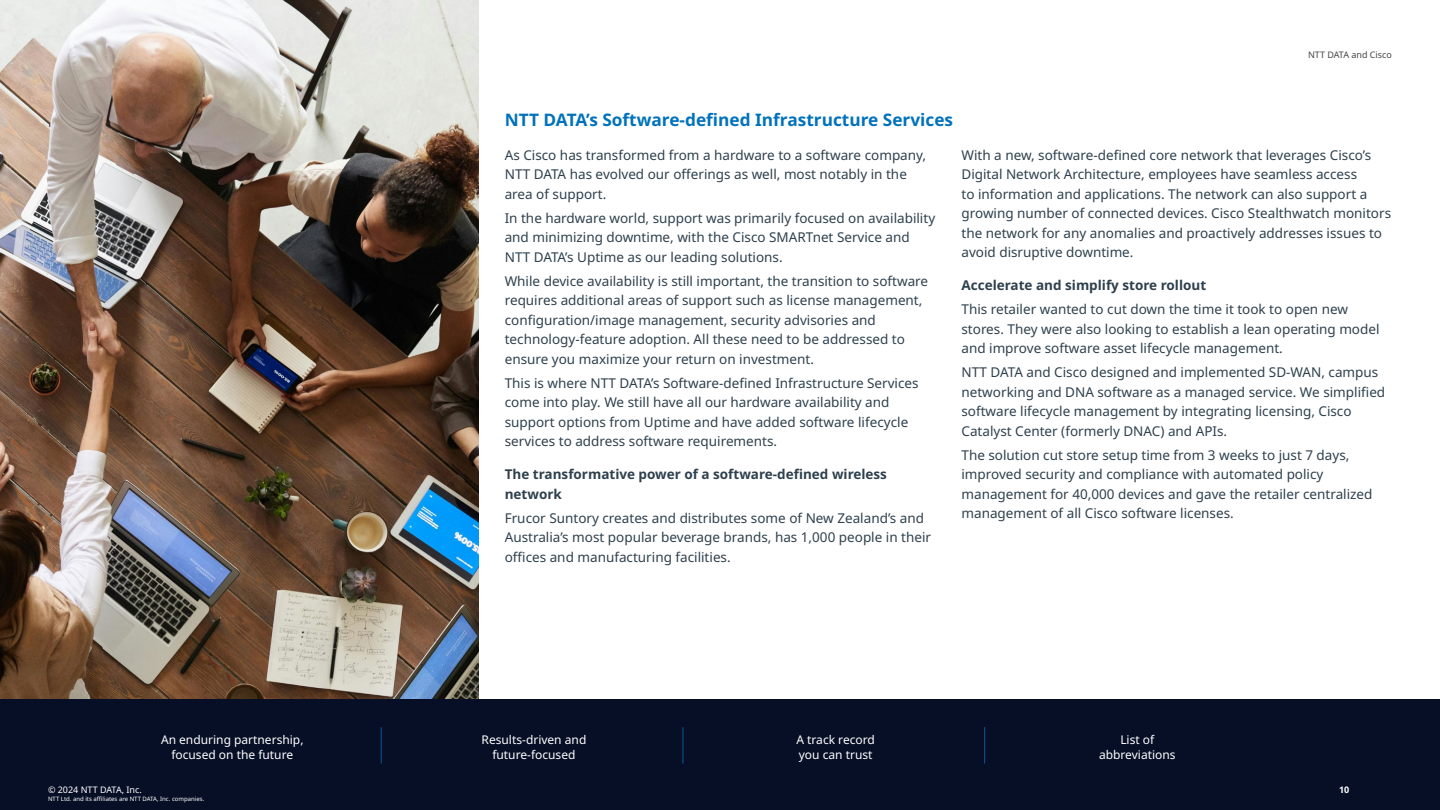
<style>
.page{position:relative;width:1440px;height:810px;background:#fff}
.page>*{position:absolute;margin:0;border:0;box-sizing:border-box;transform-origin:0 0}
.t1{font:700 17.25px "Noto Sans";color:#0072bc}
.t2{font:13.5px/19.5px "Noto Sans";color:#2e404d}
.t3{font:700 13.5px/19.5px "Noto Sans";color:#2e404d}
.t4{font:12px/15px "Noto Sans";color:#fff;text-align:center}
.t5{font:9px "Noto Sans";color:#fff}
.t6{font:9px "Noto Sans";color:#464547}
.t7{font:700 9px "Noto Sans";color:#fff}
.t8{font:6px "Noto Sans";color:#fff}
</style>
<div class="page">
<img style="left:0;top:0;width:478px;height:699px">
<div style="left:0;top:699px;width:1440px;height:111px;background:#070f26"></div>
<hr style="left:381px;top:727px;width:1px;height:37px;background:#005b96">
<hr style="left:683px;top:727px;width:1px;height:37px;background:#005b96">
<hr style="left:984px;top:727px;width:1px;height:37px;background:#005b96">
<p class="t6" style="left:1308px;top:49px;width:85px">NTT DATA and Cisco</p>
<p class="t1" style="left:505px;top:110px;width:450px">NTT DATA’s Software-defined Infrastructure Services</p>
<p class="t2" style="left:505px;top:146px;width:423px">As Cisco has transformed from a hardware to a software company,<br>NTT DATA has evolved our offerings as well, most notably in the area of support.</p>
<p class="t2" style="left:505px;top:209px;width:432px">In the hardware world, support was primarily focused on availability and minimizing downtime, with the Cisco SMARTnet Service and<br>NTT DATA’s Uptime as our leading solutions.</p>
<p class="t2" style="left:505px;top:272px;width:425px">While device availability is still important, the transition to software requires additional areas of support such as license management, configuration/image management, security advisories and technology-feature adoption. All these need to be addressed to ensure you maximize your return on investment.</p>
<p class="t2" style="left:505px;top:373px;width:415px">This is where NTT DATA’s Software-defined Infrastructure Services come into play. We still have all our hardware availability and support options from Uptime and have added software lifecycle services to address software requirements.</p>
<p class="t3" style="left:505px;top:465px;width:384px">The transformative power of a software-defined wireless network</p>
<p class="t2" style="left:505px;top:508px;width:428px">Frucor Suntory creates and distributes some of New Zealand’s and<br>Australia’s most popular beverage brands, has 1,000 people in their offices and manufacturing facilities.</p>
<p class="t2" style="left:961px;top:145px;width:431px">With a new, software-defined core network that leverages Cisco’s Digital Network Architecture, employees have seamless access<br>to information and applications. The network can also support a growing number of connected devices. Cisco Stealthwatch monitors the network for any anomalies and proactively addresses issues to avoid disruptive downtime.</p>
<p class="t3" style="left:961px;top:276px;width:246px">Accelerate and simplify store rollout</p>
<p class="t2" style="left:961px;top:300px;width:420px">This retailer wanted to cut down the time it took to open new stores. They were also looking to establish a lean operating model and improve software asset lifecycle management.</p>
<p class="t2" style="left:961px;top:363px;width:425px">NTT DATA and Cisco designed and implemented SD-WAN, campus networking and DNA software as a managed service. We simplified software lifecycle management by integrating licensing, Cisco Catalyst Center (formerly DNAC) and APIs.</p>
<p class="t2" style="left:961px;top:445px;width:413px">The solution cut store setup time from 3 weeks to just 7 days, improved security and compliance with automated policy management for 40,000 devices and gave the retailer centralized management of all Cisco software licenses.</p>
<p class="t4" style="left:161px;top:733px;width:144px">An enduring partnership, focused on the future</p>
<p class="t4" style="left:482px;top:733px;width:106px">Results-driven and future-focused</p>
<p class="t4" style="left:796px;top:733px;width:80px;text-align:left">A track record you can trust</p>
<p class="t4" style="left:1099px;top:733px;width:78px">List of abbreviations</p>
<p class="t5" style="left:48px;top:785px;width:95px">© 2024 NTT DATA, Inc.</p>
<p class="t7" style="left:1339px;top:785px;width:12px">10</p>
<p class="t8" style="left:48px;top:795px;width:158px">NTT Ltd. and its affiliates are NTT DATA, Inc. companies.</p>
</div>
